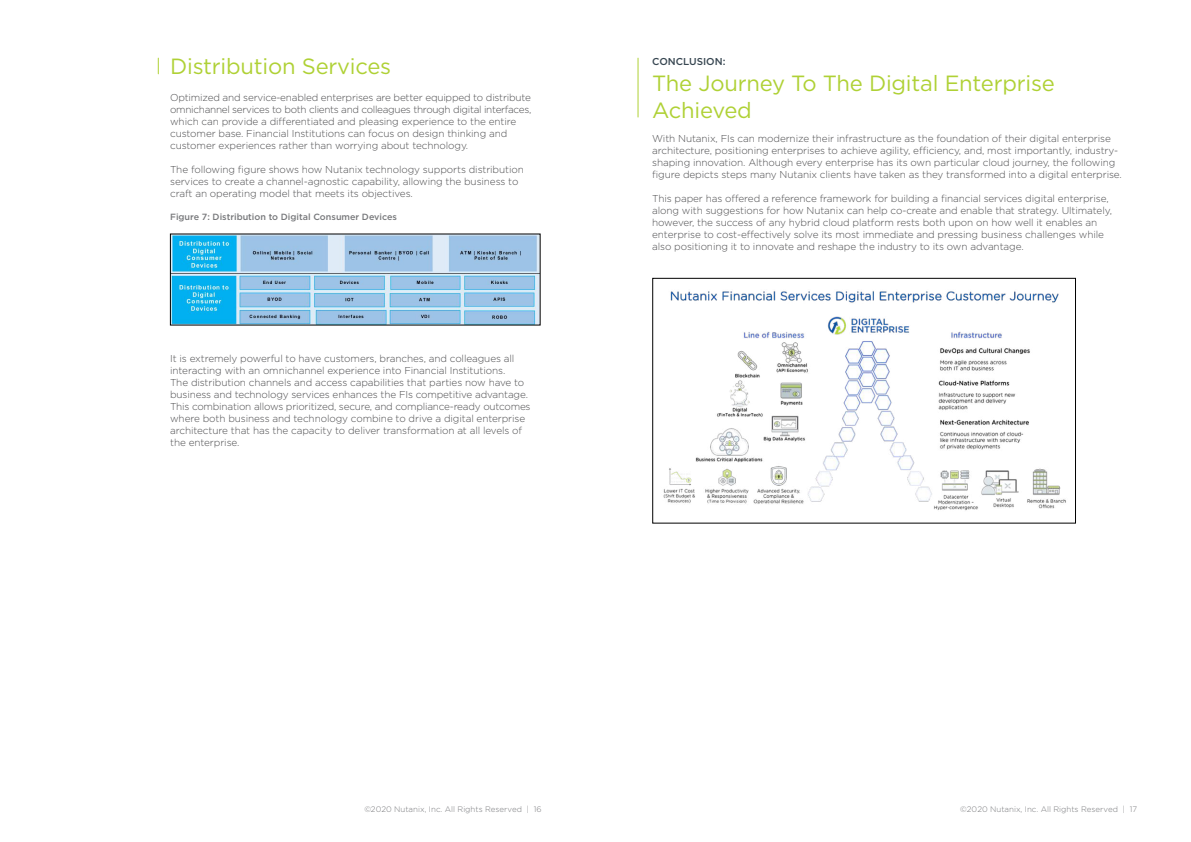
<style>
.page{position:relative;width:1191px;height:842px;background:#fff}
.page>*{position:absolute;margin:0;border:0;box-sizing:border-box;transform-origin:0 0}
.t1{font:22px/26.4px "Gotham";letter-spacing:-.01em;color:#afd135}
.t2{font:300 10px/12px "Gotham";letter-spacing:-.01em;color:#4d4d4f}
.t3{font:500 10px "Gotham";color:#374651}
.t4{font:500 9px "Gotham";color:#77787b}
.t5{font:300 8px "Gotham";color:#77787b}
</style>
<div class="page">
<hr style="left:637px;top:58px;width:1px;height:59px;background:#afd135">
<svg style="left:158px;top:58px;width:1px;height:16px"></svg>
<img style="left:663px;top:286px;width:413px;height:225px">
<div style="left:652px;top:278px;width:423px;height:245px;border:1px solid #000"></div>
<img style="left:172px;top:236px;width:366px;height:87px">
<h1 class="t1" style="left:170px;top:53px;width:223px">Distribution Services</h1>
<p class="t2" style="left:170px;top:91px;width:363px">Optimized and service-enabled enterprises are better equipped to distribute omnichannel services to both clients and colleagues through digital interfaces, which can provide a differentiated and pleasing experience to the entire customer base. Financial Institutions can focus on design thinking and customer experiences rather than worrying about technology.</p>
<p class="t2" style="left:170px;top:163px;width:355px">The following figure shows how Nutanix technology supports distribution services to create a channel-agnostic capability, allowing the business to craft an operating model that meets its objectives.</p>
<p class="t4" style="left:170px;top:210px;width:228px">Figure 7: Distribution to Digital Consumer Devices</p>
<p class="t2" style="left:170px;top:352px;width:362px">It is extremely powerful to have customers, branches, and colleagues all interacting with an omnichannel experience into Financial Institutions.<br>The distribution channels and access capabilities that parties now have to business and technology services enhances the FIs competitive advantage.<br>This combination allows prioritized, secure, and compliance-ready outcomes where both business and technology combine to drive a digital enterprise architecture that has the capacity to deliver transformation at all levels of the enterprise.</p>
<p class="t3" style="left:652px;top:55px;width:75px">CONCLUSION:</p>
<h1 class="t1" style="left:652px;top:70px;width:404px">The Journey To The Digital Enterprise<br>Achieved</h1>
<p class="t2" style="left:652px;top:132px;width:471px">With Nutanix, FIs can modernize their infrastructure as the foundation of their digital enterprise architecture, positioning enterprises to achieve agility, efficiency, and, most importantly, industry&shy;shaping innovation. Although every enterprise has its own particular cloud journey, the following figure depicts steps many Nutanix clients have taken as they transformed into a digital enterprise.</p>
<p class="t2" style="left:652px;top:192px;width:461px">This paper has offered a reference framework for building a financial services digital enterprise, along with suggestions for how Nutanix can help co-create and enable that strategy. Ultimately, however, the success of any hybrid cloud platform rests both upon on how well it enables an enterprise to cost-effectively solve its most immediate and pressing business challenges while also positioning it to innovate and reshape the industry to its own advantage.</p>
<p class="t5" style="left:364px;top:804px;width:179px">©2020 Nutanix, Inc. All Rights Reserved | 16</p>
<p class="t5" style="left:960px;top:804px;width:178px">©2020 Nutanix, Inc. All Rights Reserved | 17</p>
</div>
